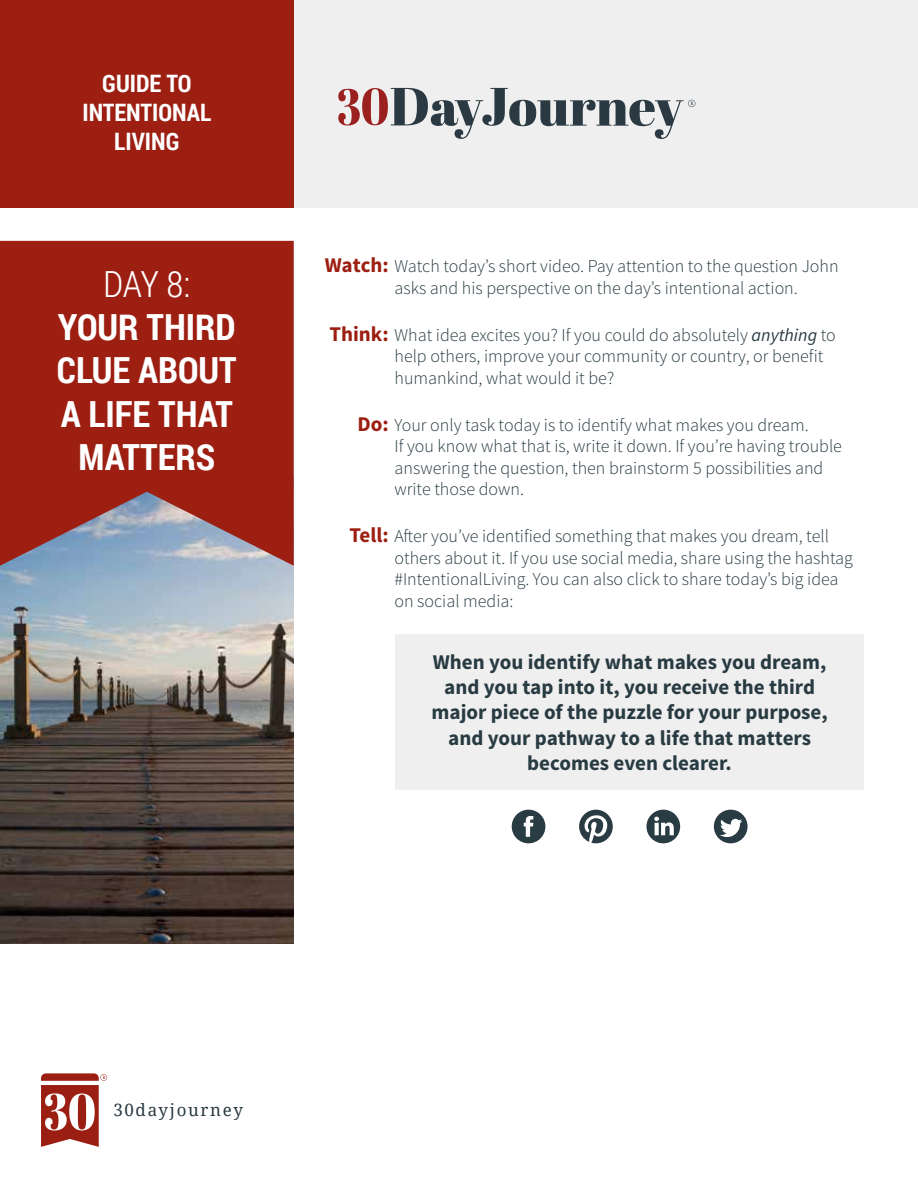
<style>
.page{position:relative;width:918px;height:1188px;background:#fff}
.page>*{position:absolute;margin:0;border:0;box-sizing:border-box;transform-origin:0 0}
.t1{font:700 36px/43.2px "Roboto Condensed";color:#fff;text-align:center}
.t2{font:300 36px "Roboto Condensed";color:#fff}
.t3{font:700 24px/28.8px "Roboto Condensed";color:#fff;text-align:center}
.t4{font:700 21px/25.2px "Source Sans Pro";color:#293b42;text-align:center}
.t5{font:300 18px/21.6px "Source Sans Pro";color:#293b42}
.t6{font:16.95px "Droid Serif";letter-spacing:.1em;color:#2a3a42}
.s1{font-weight:700;font-size:21px;color:#9c1f12}
.s2{font-weight:400;font-style:italic}
</style>
<div class="page">
<img style="left:0;top:566px;width:294px;height:378px">
<div style="left:0;top:0;width:918px;height:208px;background:#efefef"></div>
<div style="left:0;top:0;width:294px;height:208px;background:#9c1f12"></div>
<div style="left:395px;top:634px;width:469px;height:155px;background:#efefef"></div>
<svg style="left:0;top:241px;width:294px;height:325px;background:#9b2f26"></svg>
<svg style="left:41px;top:1073px;width:66px;height:74px"></svg>
<svg style="left:338px;top:88px;width:357px;height:51px"></svg>
<svg style="left:512px;top:810px;width:33px;height:33px"></svg>
<svg style="left:579px;top:810px;width:34px;height:33px"></svg>
<svg style="left:646px;top:810px;width:34px;height:33px"></svg>
<div style="left:714px;top:810px;width:34px;height:33px;background:#293b43;border-radius:50%"></div>
<svg style="left:720px;top:819px;width:22px;height:18px"></svg>
<h2 class="t3" style="left:82px;top:69px;width:130px">GUIDE TO<br>INTENTIONAL<br>LIVING</h2>
<h1 class="t2" style="left:103px;top:259px;width:89px">DAY 8:</h1>
<h1 class="t1" style="left:57px;top:305px;width:181px">YOUR THIRD<br>CLUE ABOUT<br>A LIFE THAT<br>MATTERS</h1>
<p class="t5" style="left:394px;top:256px;width:446px;text-indent:-70px"><span class="s1">Watch:</span> Watch today’s short video. Pay attention to the question John asks and his perspective on the day’s intentional action.</p>
<p class="t5" style="left:394px;top:324px;width:443px;text-indent:-65px"><span class="s1">Think:</span> What idea excites you? If you could do absolutely <span class="s2">anything</span> to help others, improve your community or country, or benefit humankind, what would it be?</p>
<p class="t5" style="left:394px;top:414px;width:449px;text-indent:-37px"><span class="s1">Do:</span> Your only task today is to identify what makes you dream.<br>If you know what that is, write it down. If you’re having trouble answering the question, then brainstorm 5 possibilities and write those down.</p>
<p class="t5" style="left:394px;top:526px;width:460px;text-indent:-45px"><span class="s1">Tell:</span> After you’ve identified something that makes you dream, tell others about it. If you use social media, share using the hashtag #IntentionalLiving. You can also click to share today’s big idea on social media:</p>
<p class="t4" style="left:431px;top:650px;width:398px">When you identify what makes you dream, and you tap into it, you receive the third major piece of the puzzle for your purpose, and your pathway to a life that matters becomes even clearer.</p>
<p class="t6" style="left:113px;top:1101px;width:131px">30dayjourney</p>
</div>
